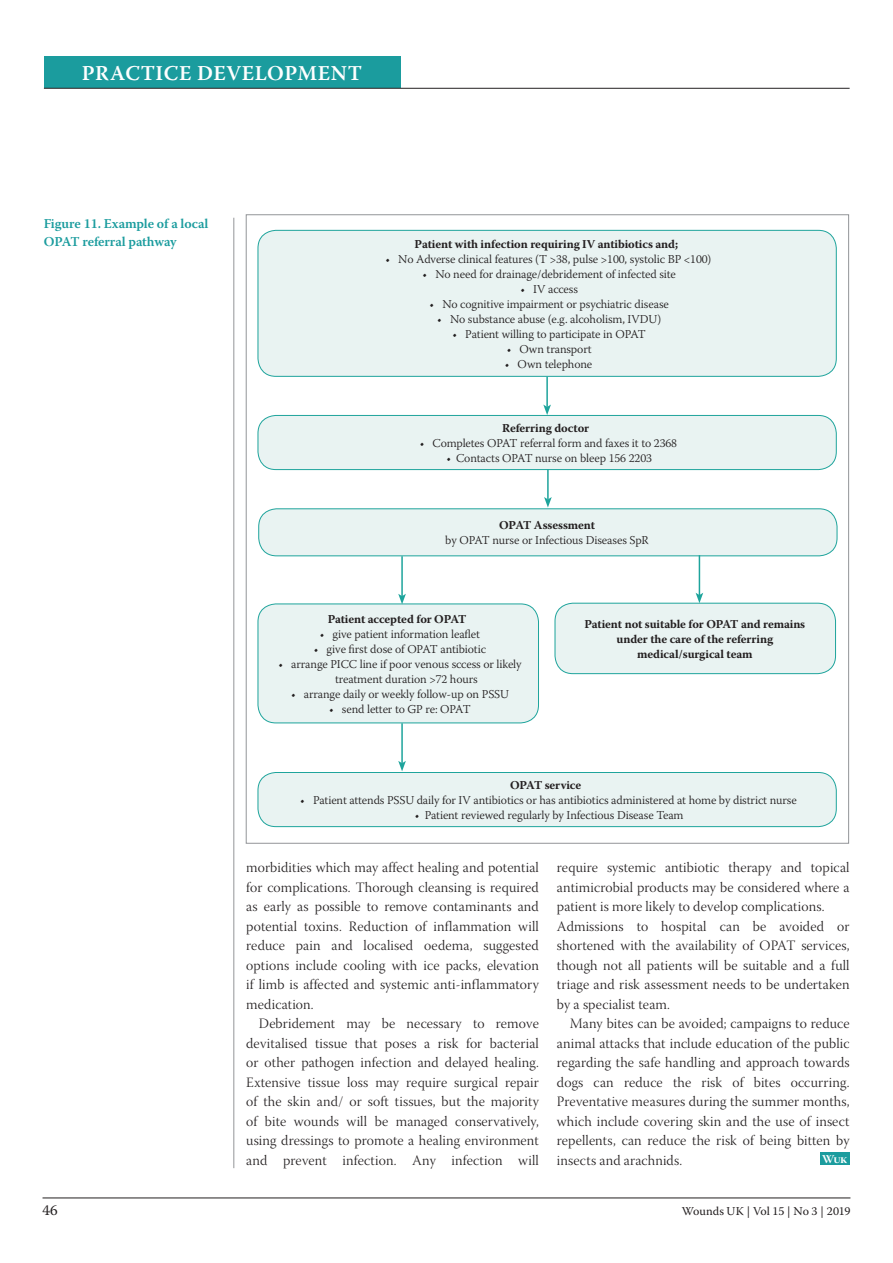
<style>
.page{position:relative;width:893px;height:1263px;background:#fff}
.page>*{position:absolute;margin:0;border:0;box-sizing:border-box;transform-origin:0 0}
.t1{font:600 21px "Warnock Pro";letter-spacing:.025em;color:#fff}
.t2{font:15px "Warnock Pro";color:#231f20}
.t3{font:14.25px/19.5px "Warnock Pro Light Subh";letter-spacing:.01em;color:#231f20;text-align:justify}
.t4{font:600 13.5px/18px "Warnock Pro";letter-spacing:-.01em;color:#1b9c9e}
.t5{font:300 12px/15px "Warnock Pro";letter-spacing:-.01em;color:#231f20}
.t6{font:700 12px/15px "Warnock Pro";letter-spacing:-.01em;color:#231f20;text-align:center}
.t7{font:12px "Warnock Pro";letter-spacing:-.005em;color:#231f20}
.t8{font:12px "Warnock Pro Bold Subh";color:#fff}
</style>
<div class="page">
<hr style="left:43px;top:1197px;width:807px;height:1px;background:#231f20">
<div style="left:44px;top:57px;width:356px;height:31px;background:#1b9c9e"></div>
<hr style="left:44px;top:88px;width:806px;height:1px;background:#231f20">
<div style="left:820px;top:1152px;width:30px;height:13px;background:#1b9c9e"></div>
<hr style="left:233px;top:218px;width:1px;height:950px;background:#939598">
<div style="left:258px;top:230px;width:578px;height:146px;background:#e9f3f2;border-radius:18px"></div>
<div style="left:258px;top:230px;width:579px;height:147px;border:1px solid #1ea49c;border-radius:18px"></div>
<div style="left:258px;top:415px;width:578px;height:55px;background:#e9f3f2;border-radius:18px"></div>
<div style="left:258px;top:415px;width:579px;height:55px;border:1px solid #1ea49c;border-radius:18px"></div>
<div style="left:259px;top:509px;width:578px;height:47px;background:#e9f3f2;border-radius:18px"></div>
<div style="left:258px;top:508px;width:579px;height:48px;border:1px solid #1ea49c;border-radius:18px"></div>
<div style="left:258px;top:604px;width:280px;height:119px;background:#e9f3f2;border-radius:18px"></div>
<div style="left:258px;top:603px;width:281px;height:120px;border:1px solid #1ea49c;border-radius:18px"></div>
<div style="left:555px;top:603px;width:280px;height:71px;background:#e9f3f2;border-radius:18px"></div>
<div style="left:555px;top:603px;width:281px;height:71px;border:1px solid #1ea49c;border-radius:18px"></div>
<div style="left:258px;top:772px;width:578px;height:55px;background:#e9f3f2;border-radius:18px"></div>
<div style="left:258px;top:772px;width:579px;height:55px;border:1px solid #1ea49c;border-radius:18px"></div>
<hr style="left:546px;top:377px;width:2px;height:30px;background:#1ea49c">
<svg style="left:543px;top:405px;width:8px;height:10px"></svg>
<hr style="left:547px;top:469px;width:2px;height:30px;background:#1ea49c">
<svg style="left:544px;top:497px;width:8px;height:11px"></svg>
<hr style="left:401px;top:556px;width:2px;height:40px;background:#1ea49c">
<svg style="left:398px;top:594px;width:8px;height:10px"></svg>
<hr style="left:699px;top:555px;width:1px;height:40px;background:#1ea49c">
<svg style="left:696px;top:593px;width:7px;height:10px"></svg>
<hr style="left:401px;top:723px;width:2px;height:40px;background:#1ea49c">
<svg style="left:398px;top:761px;width:8px;height:10px"></svg>
<h1 class="t1" style="left:82px;top:61px;width:282px">PRACTICE DEVELOPMENT</h1>
<p class="t4" style="left:44px;top:214px;width:166px">Figure 11. Example of a local<br>OPAT referral pathway</p>
<p class="t6" style="left:415px;top:236px;width:265px">Patient with infection requiring IV antibiotics and;</p>
<p class="t5" style="left:385px;top:251px;width:327px">• No Adverse clinical features (T &gt;38, pulse &gt;100, systolic BP &lt;100)</p>
<p class="t5" style="left:423px;top:266px;width:255px">• No need for drainage/debridement of infected site</p>
<p class="t5" style="left:520px;top:281px;width:59px">• IV access</p>
<p class="t5" style="left:430px;top:296px;width:241px">• No cognitive impairment or psychiatric disease</p>
<p class="t5" style="left:437px;top:311px;width:225px">• No substance abuse (e.g. alcoholism, IVDU)</p>
<p class="t5" style="left:453px;top:326px;width:195px">• Patient willing to participate in OPAT</p>
<p class="t5" style="left:507px;top:341px;width:87px">• Own transport</p>
<p class="t5" style="left:505px;top:356px;width:89px">• Own telephone</p>
<p class="t6" style="left:502px;top:420px;width:89px">Referring doctor</p>
<p class="t5" style="left:420px;top:435px;width:259px">• Completes OPAT referral form and faxes it to 2368</p>
<p class="t5" style="left:446px;top:450px;width:207px">• Contacts OPAT nurse on bleep 156 2203</p>
<p class="t6" style="left:499px;top:518px;width:97px">OPAT Assessment</p>
<p class="t5" style="left:445px;top:533px;width:205px">by OPAT nurse or Infectious Diseases SpR</p>
<p class="t6" style="left:328px;top:611px;width:140px">Patient accepted for OPAT</p>
<p class="t5" style="left:320px;top:626px;width:162px">• give patient information leaflet</p>
<p class="t5" style="left:314px;top:641px;width:174px">• give first dose of OPAT antibiotic</p>
<p class="t5" style="left:335px;top:656px;width:188px;text-indent:-57px">• arrange PICC line if poor venous sccess or likely treatment duration &gt;72 hours</p>
<p class="t5" style="left:291px;top:686px;width:219px">• arrange daily or weekly follow-up on PSSU</p>
<p class="t5" style="left:329px;top:701px;width:143px">• send letter to GP re: OPAT</p>
<p class="t6" style="left:584px;top:616px;width:222px">Patient not suitable for OPAT and remains under the care of the referring medical/surgical team</p>
<p class="t6" style="left:510px;top:777px;width:73px">OPAT service</p>
<p class="t5" style="left:300px;top:792px;width:498px">• Patient attends PSSU daily for IV antibiotics or has antibiotics administered at home by district nurse</p>
<p class="t5" style="left:415px;top:807px;width:270px">• Patient reviewed regularly by Infectious Disease Team</p>
<p class="t3" style="left:246px;top:860px;width:294px">morbidities which may affect healing and potential for complications. Thorough cleansing is required as early as possible to remove contaminants and potential toxins. Reduction of inflammation will reduce pain and localised oedema, suggested options include cooling with ice packs, elevation if limb is affected and systemic anti-inflammatory medication.</p>
<p class="t3" style="left:246px;top:1015px;width:294px;text-indent:13px">Debridement may be necessary to remove devitalised tissue that poses a risk for bacterial or other pathogen infection and delayed healing.<br>Extensive tissue loss may require surgical repair of the skin and/ or soft tissues, but the majority of bite wounds will be managed conservatively, using dressings to promote a healing environment and prevent infection. Any infection will</p>
<p class="t3" style="left:557px;top:859px;width:294px;text-align:left">require systemic antibiotic therapy and topical antimicrobial products may be considered where a patient is more likely to develop complications.<br>Admissions to hospital can be avoided or shortened with the availability of OPAT services, though not all patients will be suitable and a full triage and risk assessment needs to be undertaken by a specialist team.</p>
<p class="t3" style="left:557px;top:1015px;width:294px;text-indent:13px">Many bites can be avoided; campaigns to reduce animal attacks that include education of the public regarding the safe handling and approach towards dogs can reduce the risk of bites occurring.<br>Preventative measures during the summer months, which include covering skin and the use of insect repellents, can reduce the risk of being bitten by insects and arachnids.</p>
<p class="t8" style="left:822px;top:1152px;width:26px">Wuk</p>
<p class="t2" style="left:43px;top:1201px;width:17px">46</p>
<p class="t7" style="left:682px;top:1204px;width:170px">Wounds UK | Vol 15 | No 3 | 2019</p>
</div>
